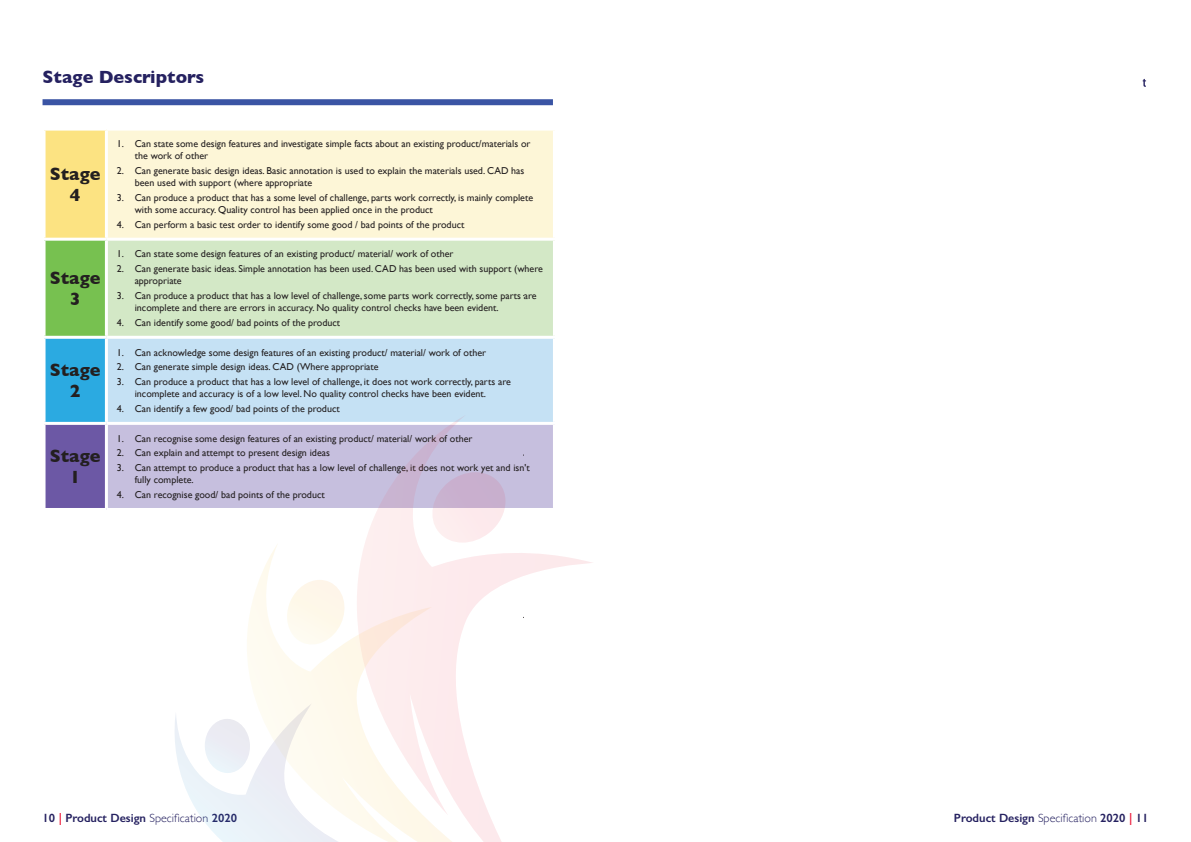
<style>
.page{position:relative;width:1191px;height:842px;background:#fff}
.page>*{position:absolute;margin:0;border:0;box-sizing:border-box;transform-origin:0 0}
.t1{font:700 18px/21.6px "Gill Sans";color:#231f20;text-align:center}
.t2{font:700 18px "Gill Sans";color:#252160}
.t3{font:600 12px "Gill Sans";color:#252160}
.t4{font:10px/12px "Gill Sans";color:#231f20}
.s1{color:#ed1a3b}
.s2{font-weight:300}
</style>
<div class="page">
<div style="left:43px;top:99px;width:510px;height:6px;background:#3a54a4"></div>
<div style="left:44px;top:129px;width:62px;height:110px;background:#fce382"></div>
<div style="left:106px;top:129px;width:448px;height:110px;background:#fdf6d7"></div>
<div style="left:44px;top:239px;width:62px;height:98px;background:#77c150"></div>
<div style="left:106px;top:239px;width:448px;height:98px;background:#d3e8c6"></div>
<div style="left:44px;top:337px;width:62px;height:86px;background:#2baae1"></div>
<div style="left:106px;top:337px;width:448px;height:86px;background:#c5e1f4"></div>
<div style="left:44px;top:423px;width:62px;height:86px;background:#6c58a5"></div>
<div style="left:106px;top:423px;width:448px;height:86px;background:#c6bfde"></div>
<hr style="left:43px;top:128px;width:63px;height:3px;background:#fff">
<hr style="left:43px;top:131px;width:3px;height:107px;background:#fff">
<hr style="left:106px;top:128px;width:450px;height:3px;background:#fff">
<hr style="left:105px;top:131px;width:3px;height:107px;background:#fff">
<hr style="left:553px;top:131px;width:3px;height:107px;background:#fff">
<hr style="left:43px;top:238px;width:63px;height:3px;background:#fff">
<hr style="left:43px;top:241px;width:3px;height:95px;background:#fff">
<hr style="left:106px;top:238px;width:450px;height:3px;background:#fff">
<hr style="left:105px;top:241px;width:3px;height:95px;background:#fff">
<hr style="left:553px;top:241px;width:3px;height:95px;background:#fff">
<hr style="left:43px;top:336px;width:63px;height:3px;background:#fff">
<hr style="left:43px;top:339px;width:3px;height:83px;background:#fff">
<hr style="left:106px;top:336px;width:450px;height:3px;background:#fff">
<hr style="left:105px;top:339px;width:3px;height:83px;background:#fff">
<hr style="left:553px;top:339px;width:3px;height:83px;background:#fff">
<hr style="left:43px;top:422px;width:63px;height:3px;background:#fff">
<hr style="left:43px;top:425px;width:3px;height:83px;background:#fff">
<hr style="left:106px;top:422px;width:450px;height:3px;background:#fff">
<hr style="left:105px;top:425px;width:3px;height:83px;background:#fff">
<hr style="left:43px;top:508px;width:63px;height:3px;background:#fff">
<hr style="left:106px;top:508px;width:450px;height:3px;background:#fff">
<svg style="left:365px;top:416px;width:227px;height:426px"></svg>
<svg style="left:432px;top:472px;width:73px;height:71px"></svg>
<svg style="left:247px;top:543px;width:248px;height:299px"></svg>
<svg style="left:287px;top:580px;width:57px;height:64px"></svg>
<svg style="left:175px;top:703px;width:279px;height:139px"></svg>
<svg style="left:1142px;top:79px;width:4px;height:8px"></svg>
<h1 class="t2" style="left:43px;top:63px;width:163px">Stage Descriptors</h1>
<h1 class="t1" style="left:50px;top:162px;width:52px">Stage<br>4</h1>
<h1 class="t1" style="left:50px;top:266px;width:52px">Stage<br>3</h1>
<h1 class="t1" style="left:50px;top:358px;width:52px">Stage<br>2</h1>
<h1 class="t1" style="left:50px;top:444px;width:52px">Stage<br>1</h1>
<p class="t4" style="left:135px;top:138px;width:397px;text-indent:-18px">1. Can state some design features and investigate simple facts about an existing product/materials or the work of other</p>
<p class="t4" style="left:135px;top:165px;width:391px;text-indent:-18px">2. Can generate basic design ideas. Basic annotation is used to explain the materials used. CAD has been used with support (where appropriate</p>
<p class="t4" style="left:135px;top:191px;width:400px;text-indent:-18px">3. Can produce a product that has a some level of challenge, parts work correctly, is mainly complete with some accuracy. Quality control has been applied once in the product</p>
<p class="t4" style="left:117px;top:218px;width:349px">4. Can perform a basic test order to identify some good / bad points of the product</p>
<p class="t4" style="left:117px;top:248px;width:338px">1. Can state some design features of an existing product/ material/ work of other</p>
<p class="t4" style="left:135px;top:263px;width:410px;text-indent:-18px">2. Can generate basic ideas. Simple annotation has been used. CAD has been used with support (where appropriate</p>
<p class="t4" style="left:135px;top:290px;width:403px;text-indent:-18px">3. Can produce a product that has a low level of challenge, some parts work correctly, some parts are incomplete and there are errors in accuracy. No quality control checks have been evident.</p>
<p class="t4" style="left:117px;top:316px;width:225px">4. Can identify some good/ bad points of the product</p>
<p class="t4" style="left:117px;top:346px;width:371px">1. Can acknowledge some design features of an existing product/ material/ work of other</p>
<p class="t4" style="left:117px;top:361px;width:263px">2. Can generate simple design ideas. CAD (Where appropriate</p>
<p class="t4" style="left:135px;top:376px;width:377px;text-indent:-18px">3. Can produce a product that has a low level of challenge, it does not work correctly, parts are incomplete and accuracy is of a low level. No quality control checks have been evident.</p>
<p class="t4" style="left:117px;top:403px;width:224px">4. Can identify a few good/ bad points of the product</p>
<p class="t4" style="left:117px;top:432px;width:357px">1. Can recognise some design features of an existing product/ material/ work of other</p>
<p class="t4" style="left:117px;top:447px;width:215px">2. Can explain and attempt to present design ideas</p>
<p class="t4" style="left:135px;top:462px;width:396px;text-indent:-18px">3. Can attempt to produce a product that has a low level of challenge, it does not work yet and isn't fully complete.</p>
<p class="t4" style="left:117px;top:489px;width:209px">4. Can recognise good/ bad points of the product</p>
<p class="t3" style="left:43px;top:811px;width:196px">10 <span class="s1">|</span> Product Design <span class="s2">Specification</span> 2020</p>
<p class="t3" style="left:954px;top:811px;width:196px">Product Design <span class="s2">Specification</span> 2020 <span class="s1">|</span> 11</p>
</div>
